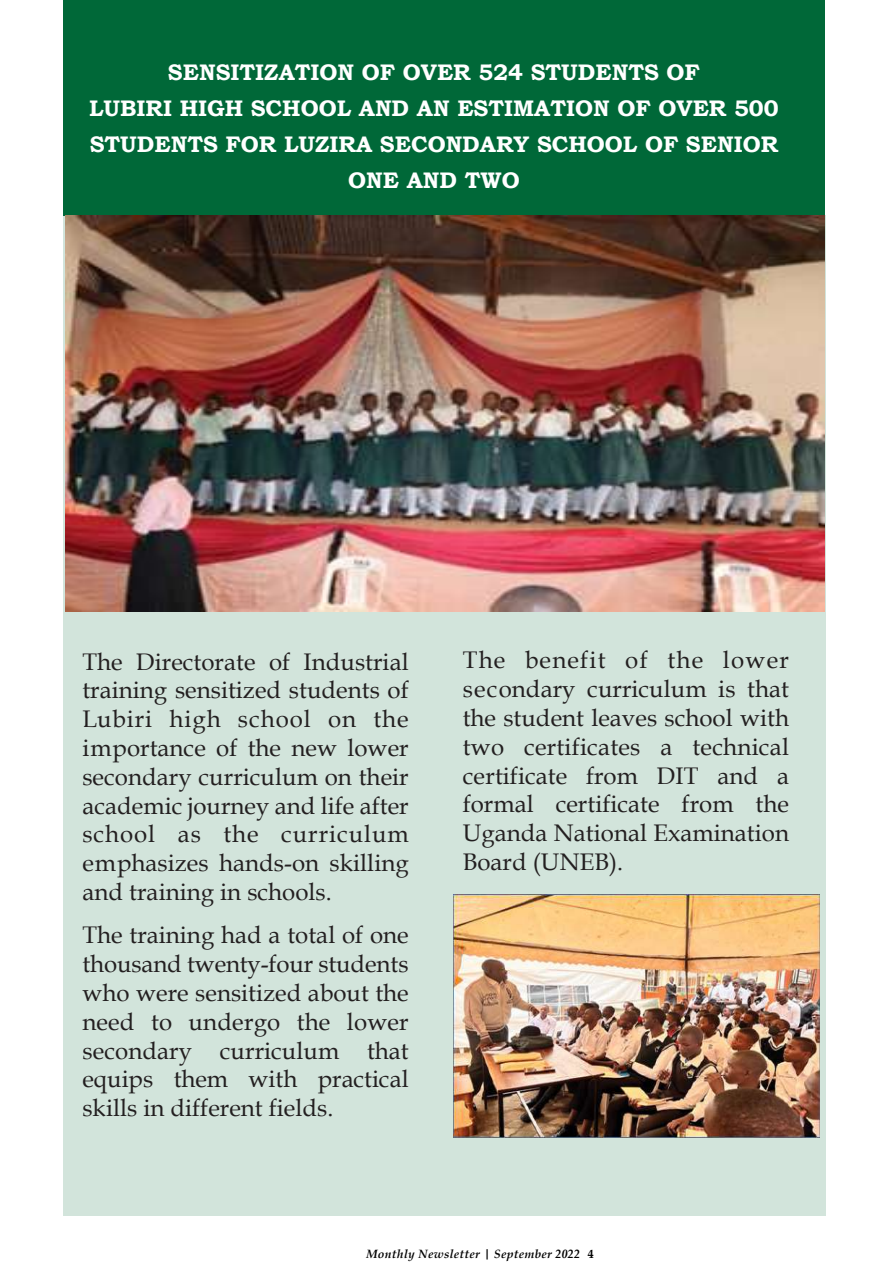
<style>
.page{position:relative;width:893px;height:1263px;background:#fff}
.page>*{position:absolute;margin:0;border:0;box-sizing:border-box;transform-origin:0 0}
.t1{font:24px/28.8px "Book Antiqua";color:#231f20;text-align:justify}
.t2{font:700 22.5px/36px "Bookman Old Style";color:#fff;text-align:center}
.t3{font:italic 700 12px "Book Antiqua";letter-spacing:.025em;color:#000}
.s1{font-style:normal}
</style>
<div class="page">
<div style="left:63px;top:0;width:761px;height:215px;background:#006838"></div>
<div style="left:63px;top:215px;width:763px;height:1001px;background:#d2e4db"></div>
<img style="left:66px;top:215px;width:758px;height:397px">
<img style="left:453px;top:894px;width:366px;height:244px">
<p class="t2" style="left:89px;top:54px;width:691px">SENSITIZATION OF OVER 524 STUDENTS OF<br>LUBIRI HIGH SCHOOL AND AN ESTIMATION OF OVER 500<br>STUDENTS FOR LUZIRA SECONDARY SCHOOL OF SENIOR ONE AND TWO</p>
<p class="t1" style="left:82px;top:646px;width:328px">The Directorate of Industrial training sensitized students of Lubiri high school on the importance of the new lower secondary curriculum on their academic journey and life after school as the curriculum emphasizes hands-on skilling and training in schools.</p>
<p class="t1" style="left:82px;top:920px;width:328px">The training had a total of one thousand twenty-four students who were sensitized about the need to undergo the lower secondary curriculum that equips them with practical skills in different fields.</p>
<p class="t1" style="left:463px;top:645px;width:328px">The benefit of the lower secondary curriculum is that the student leaves school with two certificates a technical certificate from DIT and a formal certificate from the Uganda National Examination Board (UNEB).</p>
<p class="t3" style="left:366px;top:1245px;width:229px">Monthly Newsletter | September 2022 <span class="s1">4</span></p>
</div>
